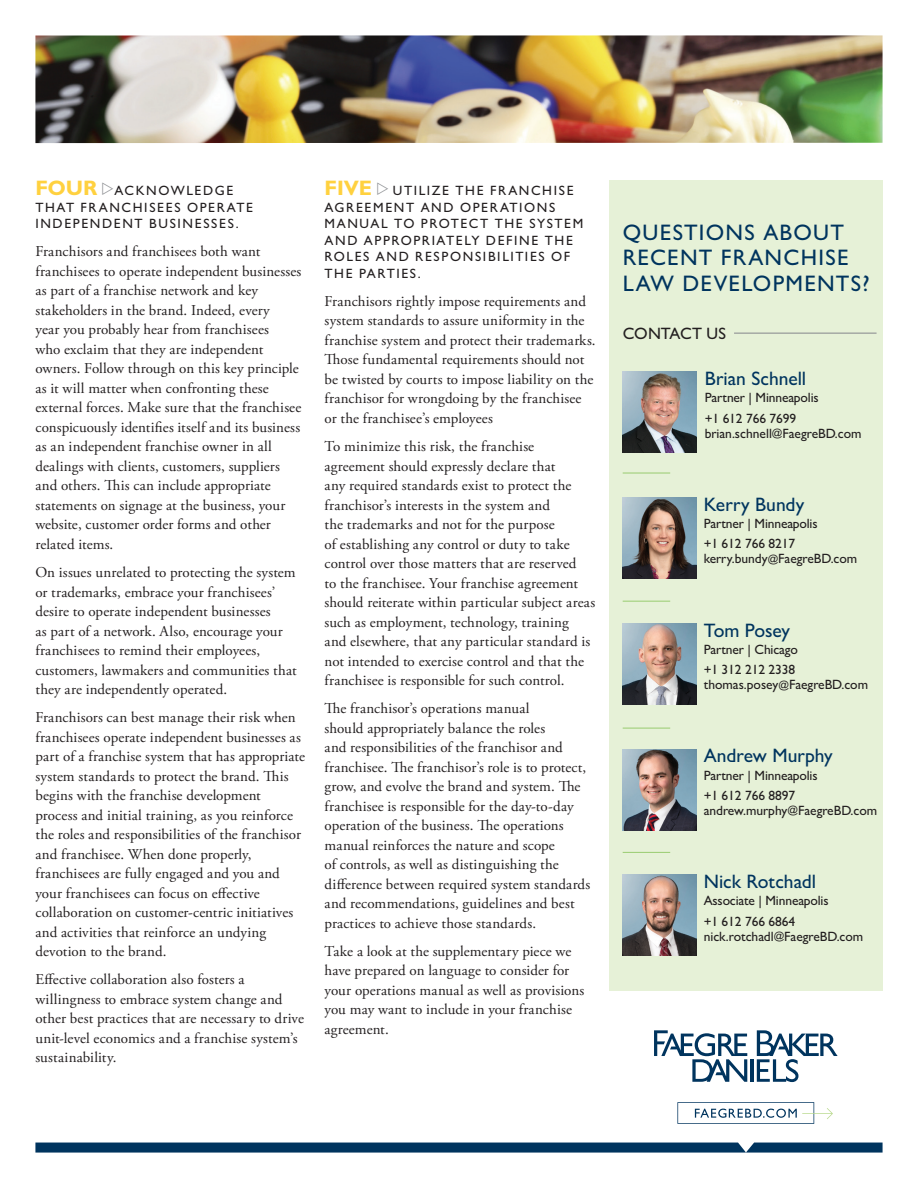
<style>
.page{position:relative;width:918px;height:1188px;background:#fff}
.page>*{position:absolute;margin:0;border:0;box-sizing:border-box;transform-origin:0 0}
.t1{font:500 22.5px/25.5px "Gill Sans MT Std";letter-spacing:.055em;color:#00345e}
.t2{font:500 19.5px "Gill Sans MT Std";color:#00345e}
.t3{font:500 16.5px "Gill Sans MT Std";letter-spacing:.005em;color:#231f20}
.t4{font:15px/19.5px "Adobe Garamond Pro";letter-spacing:.01em;color:#231f20}
.t5{font:500 13.5px/20.4px "Gill Sans MT Std";color:#231f20}
.t6{font:500 13.5px/16.5px "Gill Sans MT Std";letter-spacing:.12em;color:#231f20}
.s1{font-weight:700;font-size:21px;color:#ffd13f}
.s2{font-size:10.5px}
</style>
<div class="page">
<svg style="left:35px;top:1143px;width:848px;height:10px;background:#0d3e66"></svg>
<hr style="left:750px;top:1059px;width:4px;height:23px;background:#00345e">
<svg style="left:654px;top:1030px;width:93px;height:52px"></svg>
<svg style="left:757px;top:1030px;width:81px;height:52px"></svg>
<svg style="left:677px;top:1102px;width:156px;height:22px"></svg>
<div style="left:609px;top:181px;width:274px;height:810px;background:#e6f1d7"></div>
<img style="left:623px;top:372px;width:74px;height:81px">
<hr style="left:734px;top:333px;width:143px;height:1px;background:#8f9194">
<hr style="left:623px;top:472px;width:47px;height:2px;background:#a1d07b">
<img style="left:623px;top:498px;width:74px;height:81px">
<hr style="left:623px;top:601px;width:47px;height:1px;background:#a1d07b">
<img style="left:623px;top:623px;width:74px;height:81px">
<hr style="left:623px;top:728px;width:47px;height:1px;background:#a1d07b">
<hr style="left:623px;top:852px;width:47px;height:1px;background:#a1d07b">
<img style="left:623px;top:749px;width:74px;height:81px">
<img style="left:623px;top:875px;width:74px;height:81px">
<img style="left:35px;top:35px;width:848px;height:108px">
<p class="t6" style="left:35px;top:182px;width:219px"><span class="s1">FOUR</span> ACKNOWLEDGE<br>THAT FRANCHISEES OPERATE<br>INDEPENDENT BUSINESSES.</p>
<p class="t4" style="left:35px;top:242px;width:268px">Franchisors and franchisees both want franchisees to operate independent businesses as part of a franchise network and key stakeholders in the brand. Indeed, every<br>year you probably hear from franchisees<br>who exclaim that they are independent owners. Follow through on this key principle as it will matter when confronting these external forces. Make sure that the franchisee conspicuously identifies itself and its business as an independent franchise owner in all dealings with clients, customers, suppliers and others. This can include appropriate statements on signage at the business, your website, customer order forms and other related items.</p>
<p class="t4" style="left:35px;top:563px;width:263px">On issues unrelated to protecting the system or trademarks, embrace your franchisees’ desire to operate independent businesses<br>as part of a network. Also, encourage your franchisees to remind their employees, customers, lawmakers and communities that they are independently operated.</p>
<p class="t4" style="left:35px;top:708px;width:271px">Franchisors can best manage their risk when franchisees operate independent businesses as part of a franchise system that has appropriate system standards to protect the brand. This begins with the franchise development process and initial training, as you reinforce the roles and responsibilities of the franchisor and franchisee. When done properly, franchisees are fully engaged and you and your franchisees can focus on effective collaboration on customer-centric initiatives and activities that reinforce an undying devotion to the brand.</p>
<p class="t4" style="left:35px;top:970px;width:270px">Effective collaboration also fosters a willingness to embrace system change and other best practices that are necessary to drive unit-level economics and a franchise system’s sustainability.</p>
<p class="t6" style="left:325px;top:182px;width:260px"><span class="s1">FIVE</span> UTILIZE THE FRANCHISE<br>AGREEMENT AND OPERATIONS<br>MANUAL TO PROTECT THE SYSTEM<br>AND APPROPRIATELY DEFINE THE<br>ROLES AND RESPONSIBILITIES OF<br>THE PARTIES.</p>
<p class="t4" style="left:325px;top:292px;width:273px">Franchisors rightly impose requirements and system standards to assure uniformity in the franchise system and protect their trademarks.<br>Those fundamental requirements should not be twisted by courts to impose liability on the franchisor for wrongdoing by the franchisee or the franchisee’s employees</p>
<p class="t4" style="left:325px;top:437px;width:272px">To minimize this risk, the franchise agreement should expressly declare that<br>any required standards exist to protect the franchisor’s interests in the system and<br>the trademarks and not for the purpose<br>of establishing any control or duty to take control over those matters that are reserved<br>to the franchisee. Your franchise agreement should reiterate within particular subject areas such as employment, technology, training<br>and elsewhere, that any particular standard is not intended to exercise control and that the franchisee is responsible for such control.</p>
<p class="t4" style="left:325px;top:699px;width:267px">The franchisor’s operations manual<br>should appropriately balance the roles<br>and responsibilities of the franchisor and franchisee. The franchisor’s role is to protect, grow, and evolve the brand and system. The franchisee is responsible for the day-to-day operation of the business. The operations manual reinforces the nature and scope<br>of controls, as well as distinguishing the difference between required system standards and recommendations, guidelines and best practices to achieve those standards.</p>
<p class="t4" style="left:325px;top:942px;width:261px">Take a look at the supplementary piece we have prepared on language to consider for your operations manual as well as provisions you may want to include in your franchise agreement.</p>
<h1 class="t1" style="left:623px;top:219px;width:248px">QUESTIONS ABOUT<br>RECENT FRANCHISE<br>LAW DEVELOPMENTS?</h1>
<p class="t3" style="left:623px;top:323px;width:105px">CONTACT US</p>
<h2 class="t2" style="left:705px;top:367px;width:103px">Brian Schnell</h2>
<p class="t5" style="left:705px;top:387px;width:115px">Partner | Minneapolis +1 612 766 7699</p>
<p class="t5" style="left:705px;top:423px;width:158px">brian.schnell<span class="s2">@</span>FaegreBD.com</p>
<h2 class="t2" style="left:704px;top:493px;width:102px">Kerry Bundy</h2>
<p class="t5" style="left:704px;top:513px;width:115px">Partner | Minneapolis +1 612 766 8217</p>
<p class="t5" style="left:704px;top:549px;width:155px">kerry.bundy<span class="s2">@</span>FaegreBD.com</p>
<h2 class="t2" style="left:704px;top:618px;width:88px">Tom Posey</h2>
<p class="t5" style="left:704px;top:639px;width:96px">Partner | Chicago +1 312 212 2338</p>
<p class="t5" style="left:704px;top:674px;width:166px">thomas.posey<span class="s2">@</span>FaegreBD.com</p>
<h2 class="t2" style="left:704px;top:744px;width:131px">Andrew Murphy</h2>
<p class="t5" style="left:704px;top:765px;width:115px">Partner | Minneapolis +1 612 766 8897</p>
<p class="t5" style="left:704px;top:800px;width:175px">andrew.murphy<span class="s2">@</span>FaegreBD.com</p>
<h2 class="t2" style="left:704px;top:870px;width:114px">Nick Rotchadl</h2>
<p class="t5" style="left:704px;top:890px;width:126px">Associate | Minneapolis +1 612 766 6864</p>
<p class="t5" style="left:704px;top:926px;width:161px">nick.rotchadl<span class="s2">@</span>FaegreBD.com</p>
</div>
